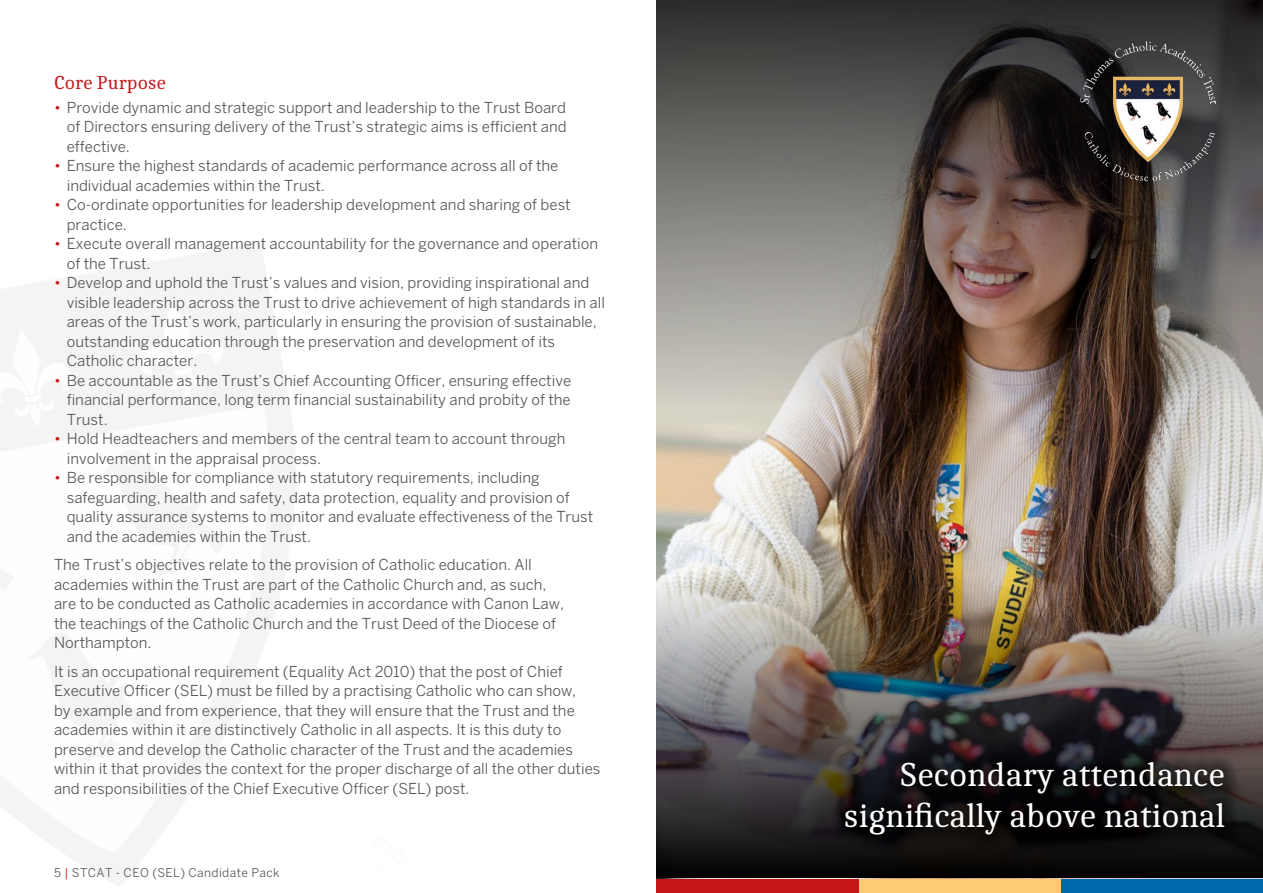
<style>
.page{position:relative;width:1263px;height:893px;background:#fff}
.page>*{position:absolute;margin:0;border:0;box-sizing:border-box;transform-origin:0 0}
.t1{font:34.5px/41.4px "Caladea";color:#fff;text-align:right}
.t2{font:19.5px "Caladea";color:#c61618}
.t3{font:15px/19.5px "Benton Sans";color:#575756}
.t4{font:12px "Benton Sans";letter-spacing:.03em;color:#575756}
.s1{color:#c61618}
</style>
<div class="page">
<div style="left:656px;top:872px;width:203px;height:21px;background:#c61618"></div>
<div style="left:859px;top:872px;width:202px;height:21px;background:#fdcb76"></div>
<div style="left:1061px;top:872px;width:202px;height:21px;background:#006aad"></div>
<img style="left:656px;top:402px;width:607px;height:176px">
<svg style="left:656px;top:0;width:607px;height:402px;background:#655d58"></svg>
<img style="left:656px;top:578px;width:607px;height:300px">
<img style="left:1080px;top:41px;width:135px;height:144px">
<div style="left:849px;top:766px;width:399px;height:94px;background:#000;opacity:.75"></div>
<svg style="left:831px;top:748px;width:407px;height:101px;background:#131012"></svg>
<h2 class="t2" style="left:54px;top:70px;width:113px">Core Purpose</h2>
<p class="t3" style="left:67px;top:97px;width:501px;text-align:justify;text-indent:-13px"><span class="s1">•</span> Provide dynamic and strategic support and leadership to the Trust Board of Directors ensuring delivery of the Trust’s strategic aims is efficient and effective.</p>
<p class="t3" style="left:67px;top:156px;width:493px;text-indent:-13px"><span class="s1">•</span> Ensure the highest standards of academic performance across all of the individual academies within the Trust.</p>
<p class="t3" style="left:67px;top:195px;width:505px;text-indent:-13px"><span class="s1">•</span> Co-ordinate opportunities for leadership development and sharing of best practice.</p>
<p class="t3" style="left:67px;top:234px;width:533px;text-indent:-13px"><span class="s1">•</span> Execute overall management accountability for the governance and operation of the Trust.</p>
<p class="t3" style="left:67px;top:273px;width:540px;text-indent:-13px"><span class="s1">•</span> Develop and uphold the Trust’s values and vision, providing inspirational and visible leadership across the Trust to drive achievement of high standards in all areas of the Trust’s work, particularly in ensuring the provision of sustainable, outstanding education through the preservation and development of its Catholic character.</p>
<p class="t3" style="left:67px;top:370px;width:506px;text-align:justify;text-indent:-13px"><span class="s1">•</span> Be accountable as the Trust’s Chief Accounting Officer, ensuring effective financial performance, long term financial sustainability and probity of the Trust.</p>
<p class="t3" style="left:67px;top:429px;width:500px;text-indent:-13px"><span class="s1">•</span> Hold Headteachers and members of the central team to account through involvement in the appraisal process.</p>
<p class="t3" style="left:67px;top:468px;width:528px;text-indent:-13px"><span class="s1">•</span> Be responsible for compliance with statutory requirements, including safeguarding, health and safety, data protection, equality and provision of quality assurance systems to monitor and evaluate effectiveness of the Trust and the academies within the Trust.</p>
<p class="t3" style="left:54px;top:555px;width:511px">The Trust’s objectives relate to the provision of Catholic education. All academies within the Trust are part of the Catholic Church and, as such, are to be conducted as Catholic academies in accordance with Canon Law, the teachings of the Catholic Church and the Trust Deed of the Diocese of Northampton.</p>
<p class="t3" style="left:54px;top:661px;width:548px">It is an occupational requirement (Equality Act 2010) that the post of Chief Executive Officer (SEL) must be filled by a practising Catholic who can show,<br>by example and from experience, that they will ensure that the Trust and the academies within it are distinctively Catholic in all aspects. It is this duty to preserve and develop the Catholic character of the Trust and the academies within it that provides the context for the proper discharge of all the other duties and responsibilities of the Chief Executive Officer (SEL) post.</p>
<p class="t4" style="left:54px;top:865px;width:227px">5 <span class="s1">|</span> STCAT - CEO (SEL) Candidate Pack</p>
<h1 class="t1" style="left:844px;top:753px;width:383px">Secondary attendance significally above national</h1>
</div>
